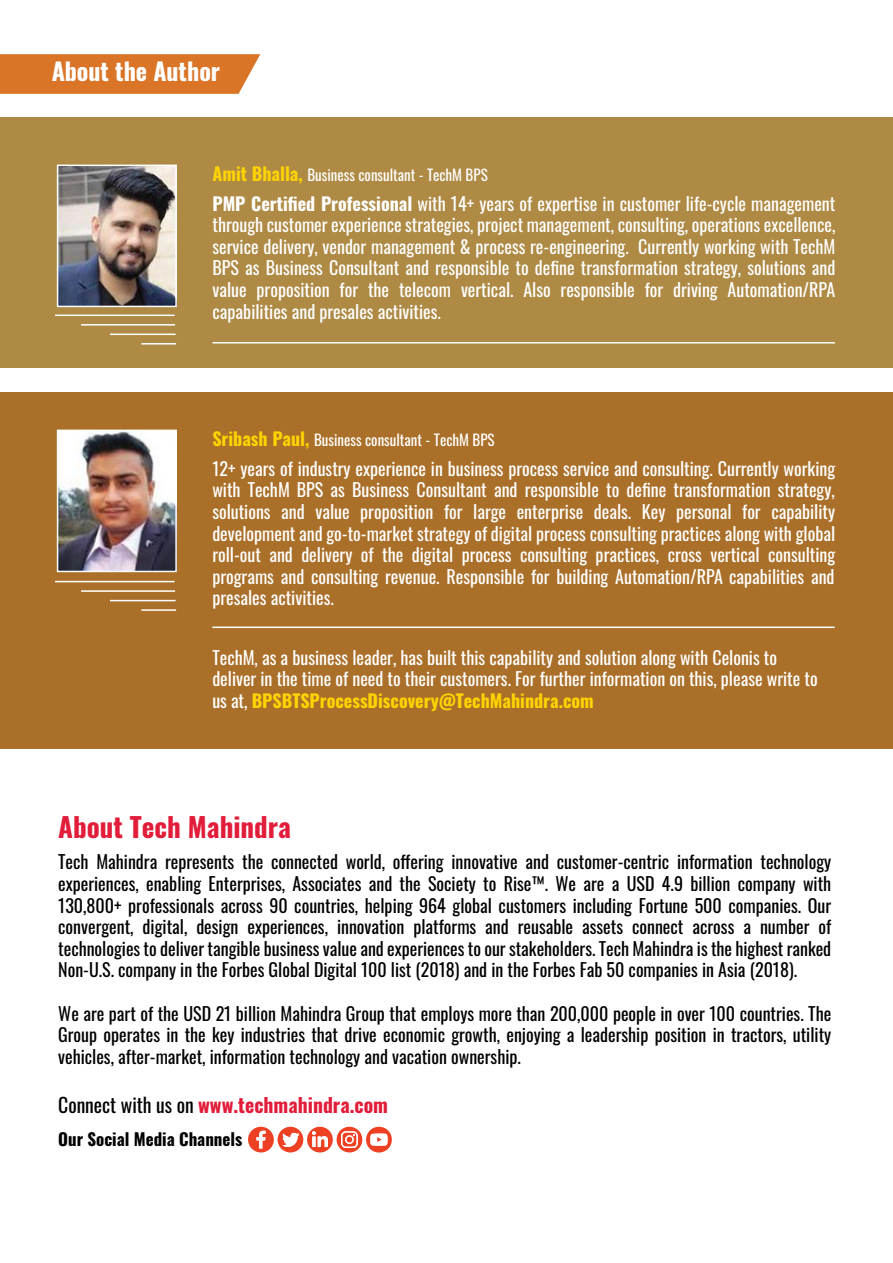
<style>
.page{position:relative;width:893px;height:1263px;background:#fff}
.page>*{position:absolute;margin:0;border:0;box-sizing:border-box;transform-origin:0 0}
.t1{font:700 27px "Oswald";color:#e11d3a}
.t2{font:700 24px "Oswald";color:#fff}
.t3{font:700 19.65px "Oswald";color:#e11d3a}
.t4{font:18px/21.6px "Oswald";color:#fff;text-align:justify}
.t5{font:18px/21.6px "Oswald";color:#010101;text-align:justify}
.t6{font:700 16.95px "Oswald";color:#010101}
.t7{font:15px "Oswald";color:#fff}
.s1{font-weight:700;font-size:18px;color:#fdd302}
.s2{font-weight:700}
.s3{font-weight:700;color:#fdd302}
.s4{font-weight:400;color:#010101}
</style>
<div class="page">
<div style="left:0;top:117px;width:893px;height:251px;background:#ae8a44"></div>
<div style="left:0;top:392px;width:893px;height:356px;background:#aa7029"></div>
<svg style="left:0;top:54px;width:260px;height:40px;background:#db7a30"></svg>
<img style="left:60px;top:433px;width:114px;height:136px">
<div style="left:57px;top:430px;width:120px;height:142px;border:2px solid #fff"></div>
<svg style="left:248px;top:1126px;width:144px;height:26px"></svg>
<hr style="left:212px;top:626px;width:623px;height:2px;background:#fff">
<img style="left:60px;top:168px;width:114px;height:136px">
<div style="left:57px;top:165px;width:120px;height:142px;border:2px solid #fff"></div>
<hr style="left:213px;top:342px;width:622px;height:1px;background:#fff">
<hr style="left:55px;top:581px;width:120px;height:1px;background:#fff">
<hr style="left:81px;top:590px;width:94px;height:2px;background:#fff">
<hr style="left:110px;top:600px;width:66px;height:1px;background:#fff">
<hr style="left:141px;top:609px;width:35px;height:2px;background:#fff">
<hr style="left:55px;top:315px;width:120px;height:1px;background:#fff">
<hr style="left:81px;top:324px;width:94px;height:2px;background:#fff">
<hr style="left:110px;top:334px;width:66px;height:1px;background:#fff">
<hr style="left:141px;top:343px;width:35px;height:2px;background:#fff">
<h2 class="t2" style="left:52px;top:50px;width:170px">About the Author</h2>
<p class="t7" style="left:213px;top:161px;width:277px"><span class="s1">Amit Bhalla,</span> Business consultant - TechM BPS</p>
<p class="t4" style="left:213px;top:191px;width:624px"><span class="s2">PMP Certified Professional</span> with 14+ years of expertise in customer life-cycle management through customer experience strategies, project management, consulting, operations excellence, service delivery, vendor management &amp; process re-engineering. Currently working with TechM BPS as Business Consultant and responsible to define transformation strategy, solutions and value proposition for the telecom vertical. Also responsible for driving Automation/RPA capabilities and presales activities.</p>
<p class="t7" style="left:212px;top:426px;width:284px"><span class="s1">Sribash Paul,</span> Business consultant - TechM BPS</p>
<p class="t4" style="left:212px;top:456px;width:624px">12+ years of industry experience in business process service and consulting. Currently working with TechM BPS as Business Consultant and responsible to define transformation strategy, solutions and value proposition for large enterprise deals. Key personal for capability development and go-to-market strategy of digital process consulting practices along with global roll-out and delivery of the digital process consulting practices, cross vertical consulting programs and consulting revenue. Responsible for building Automation/RPA capabilities and presales activities.</p>
<p class="t4" style="left:212px;top:645px;width:607px;text-align:left">TechM, as a business leader, has built this capability and solution along with Celonis to deliver in the time of need to their customers. For further information on this, please write to us at, <span class="s3">BPSBTSProcessDiscovery@TechMahindra.com</span></p>
<h1 class="t1" style="left:58px;top:802px;width:234px">About Tech Mahindra</h1>
<p class="t5" style="left:58px;top:849px;width:775px">Tech Mahindra represents the connected world, offering innovative and customer-centric information technology experiences, enabling Enterprises, Associates and the Society to Rise™. We are a USD 4.9 billion company with 130,800+ professionals across 90 countries, helping 964 global customers including Fortune 500 companies. Our convergent, digital, design experiences, innovation platforms and reusable assets connect across a number of technologies to deliver tangible business value and experiences to our stakeholders. Tech Mahindra is the highest ranked Non-U.S. company in the Forbes Global Digital 100 list (2018) and in the Forbes Fab 50 companies in Asia (2018).</p>
<p class="t5" style="left:58px;top:1001px;width:775px">We are part of the USD 21 billion Mahindra Group that employs more than 200,000 people in over 100 countries. The Group operates in the key industries that drive economic growth, enjoying a leadership position in tractors, utility vehicles, after-market, information technology and vacation ownership.</p>
<p class="t3" style="left:58px;top:1087px;width:331px"><span class="s4">Connect with us on</span> www.techmahindra.com</p>
<p class="t6" style="left:58px;top:1124px;width:186px">Our Social Media Channels</p>
</div>
